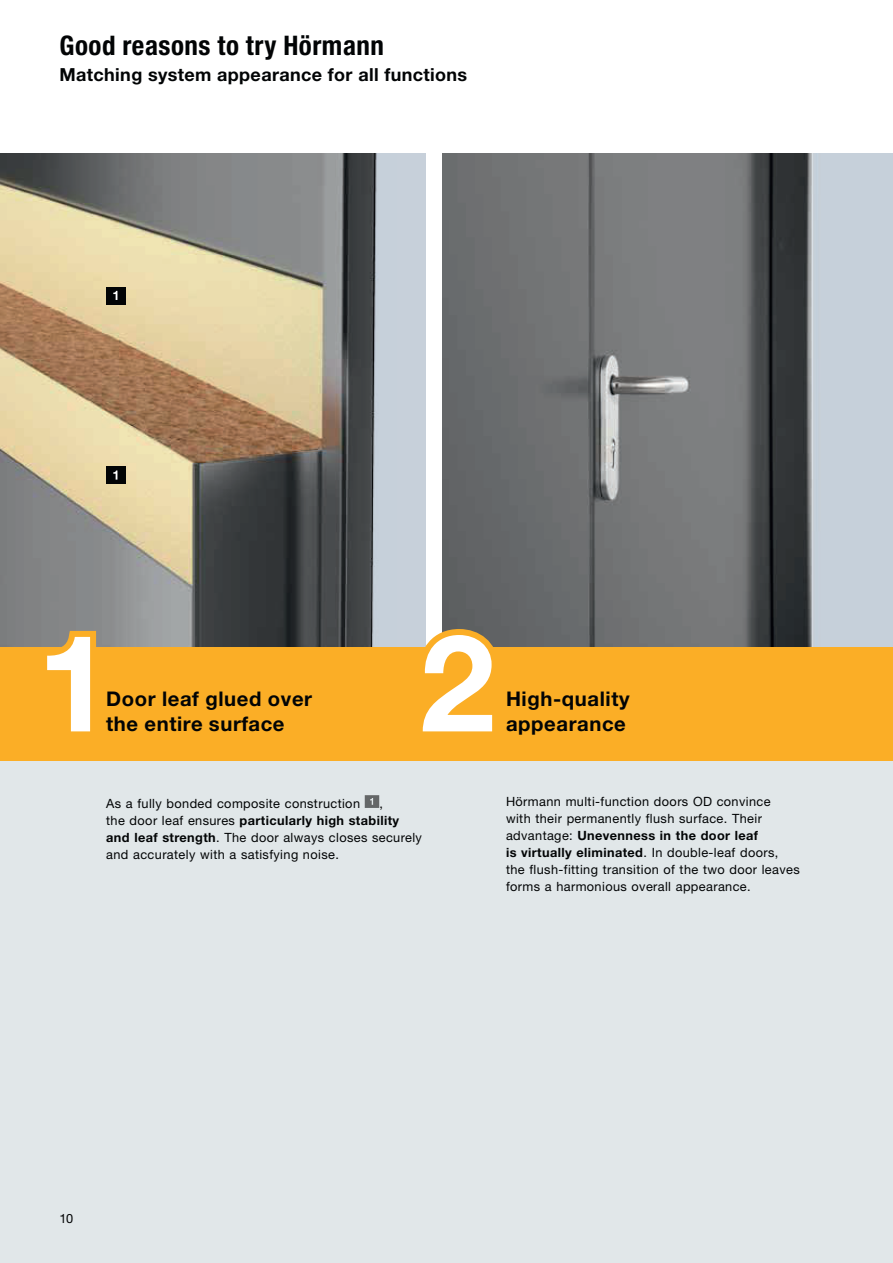
<style>
.page{position:relative;width:893px;height:1263px;background:#fff}
.page>*{position:absolute;margin:0;border:0;box-sizing:border-box;transform-origin:0 0}
.t1{font:700 135px "Hoermann Helvetica Neue";color:#fff}
.t2{font:700 condensed 27px "Hoermann Helvetica Neue";letter-spacing:.02em;color:#020405}
.t3{font:700 20.25px/25.5px "Hoermann Helvetica Neue";letter-spacing:.03em;color:#020405}
.t4{font:700 18px "Hoermann Helvetica Neue";letter-spacing:.02em;color:#020405}
.t5{font:12.75px/17px "Hoermann Helvetica Neue Rm";letter-spacing:.03em;color:#020405}
.t6{font:700 12.75px/17px "Hoermann Helvetica Neue";letter-spacing:.03em;color:#020405}
.s1{font-family:"Hoermann Helvetica Neue Rm";font-weight:400}
.s2{font-family:"Hoermann Helvetica Neue";font-weight:700}
</style>
<div class="page">
<div style="left:0;top:153px;width:893px;height:1110px;background:#e1e7e9"></div>
<div style="left:425px;top:153px;width:17px;height:557px;background:#fff"></div>
<div style="left:0;top:646px;width:893px;height:115px;background:#fbae26"></div>
<img style="left:442px;top:153px;width:451px;height:493px">
<div style="left:0;top:153px;width:425px;height:493px;background:#c7d0da"></div>
<img style="left:0;top:153px;width:377px;height:493px">
<svg style="left:365px;top:795px;width:14px;height:13px"></svg>
<svg style="left:411px;top:623px;width:93px;height:24px"></svg>
<div style="left:106px;top:467px;width:19px;height:17px;background:#020405"></div>
<svg style="left:113px;top:471px;width:4px;height:9px"></svg>
<div style="left:106px;top:287px;width:19px;height:17px;background:#020405"></div>
<svg style="left:113px;top:291px;width:4px;height:9px"></svg>
<svg style="left:35px;top:625px;width:67px;height:22px"></svg>
<h2 class="t2" style="left:59px;top:36px;width:326px">Good reasons to try Hörmann</h2>
<h3 class="t4" style="left:59px;top:68px;width:409px">Matching system appearance for all functions</h3>
<h1 class="t1" style="left:37px;top:635px;width:77px">1</h1>
<h1 class="t1" style="left:420px;top:635px;width:77px">2</h1>
<h3 class="t3" style="left:106px;top:688px;width:207px">Door leaf glued over the entire surface</h3>
<h3 class="t3" style="left:506px;top:688px;width:125px">High-quality</h3>
<h3 class="t3" style="left:506px;top:713px;width:121px">appearance</h3>
<p class="t5" style="left:106px;top:796px;width:255px">As a fully bonded composite construction</p>
<p class="t5" style="left:380px;top:796px;width:5px">,</p>
<p class="t6" style="left:106px;top:813px;width:294px"><span class="s1">the door leaf ensures</span> particularly high stability</p>
<p class="t5" style="left:106px;top:830px;width:317px"><span class="s2">and leaf strength</span>. The door always closes securely and accurately with a satisfying noise.</p>
<p class="t5" style="left:506px;top:794px;width:266px">Hörmann multi-function doors OD convince with their permanently flush surface. Their</p>
<p class="t6" style="left:506px;top:828px;width:274px"><span class="s1">advantage:</span> Unevenness in the door leaf<br>is virtually eliminated<span class="s1">. In double-leaf doors,</span></p>
<p class="t5" style="left:506px;top:862px;width:295px">the flush-fitting transition of the two door leaves forms a harmonious overall appearance.</p>
<p class="t5" style="left:59px;top:1211px;width:15px">10</p>
</div>
